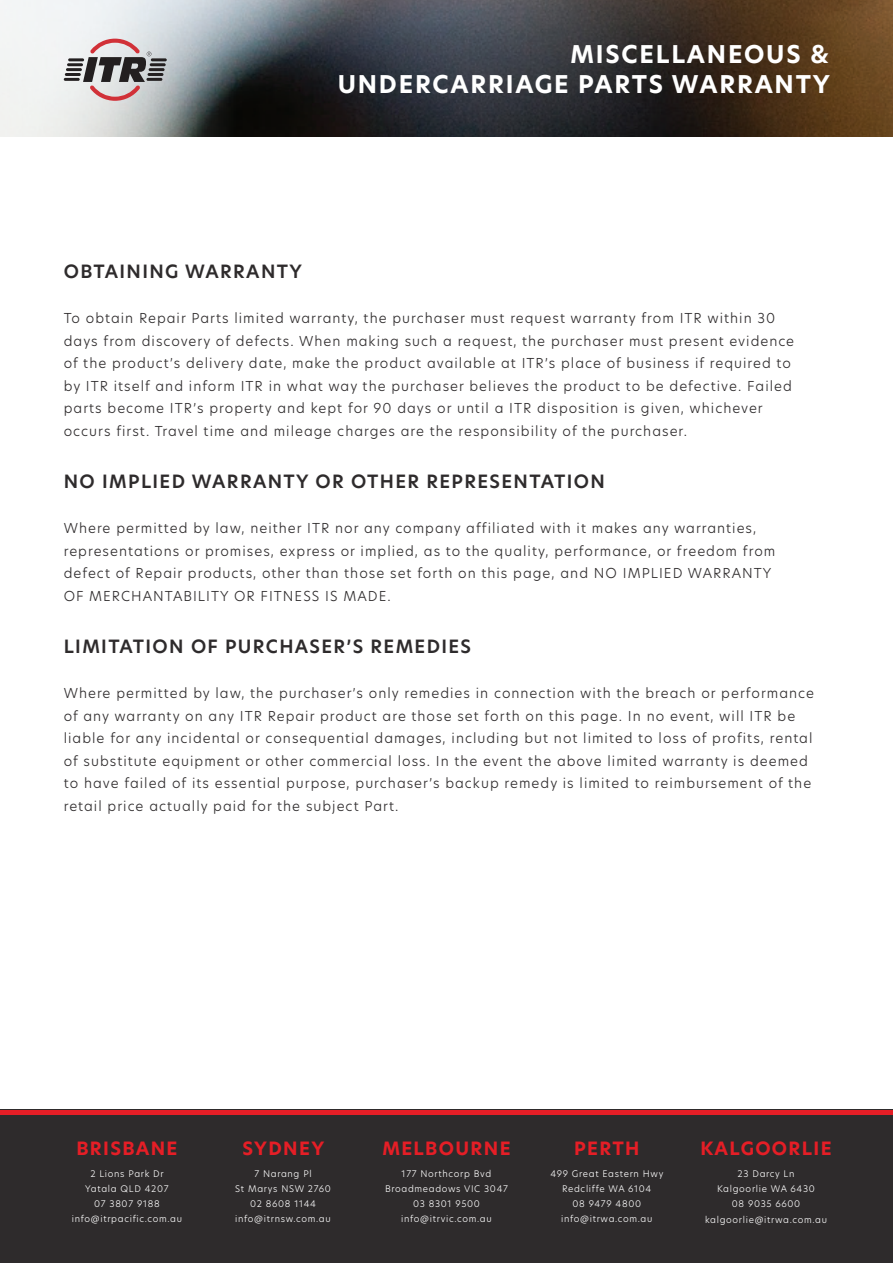
<style>
.page{position:relative;width:893px;height:1263px;background:#fff}
.page>*{position:absolute;margin:0;border:0;box-sizing:border-box;transform-origin:0 0}
.t1{font:700 24px/30px "Hero New";letter-spacing:.075em;color:#fff;text-align:right}
.t2{font:600 18px "Hero New";letter-spacing:.075em;color:#2e2b2c}
.t3{font:700 18px "Hero New";letter-spacing:.075em;color:#e51e26}
.t4{font:300 13.5px/22.5px "Hero New";letter-spacing:.075em;color:#2e2b2c}
.t5{font:300 9px/15px "Hero New";letter-spacing:.075em;color:#fff;text-align:center}
</style>
<div class="page">
<img style="left:0;top:0;width:893px;height:136px">
<svg style="left:64px;top:39px;width:103px;height:62px;background:#b1a7a9"></svg>
<div style="left:0;top:1110px;width:893px;height:153px;background:#2e2b2c"></div>
<div style="left:0;top:1110px;width:893px;height:5px;background:#e51e26"></div>
<h1 class="t1" style="left:338px;top:39px;width:494px">MISCELLANEOUS &amp;<br>UNDERCARRIAGE PARTS WARRANTY</h1>
<h2 class="t2" style="left:64px;top:259px;width:240px">OBTAINING WARRANTY</h2>
<p class="t4" style="left:64px;top:307px;width:732px">To obtain Repair Parts limited warranty, the purchaser must request warranty from ITR within 30 days from discovery of defects. When making such a request, the purchaser must present evidence of the product’s delivery date, make the product available at ITR’s place of business if required to by ITR itself and inform ITR in what way the purchaser believes the product to be defective. Failed parts become ITR’s property and kept for 90 days or until a ITR disposition is given, whichever occurs first. Travel time and mileage charges are the responsibility of the purchaser.</p>
<h2 class="t2" style="left:64px;top:469px;width:542px">NO IMPLIED WARRANTY OR OTHER REPRESENTATION</h2>
<p class="t4" style="left:64px;top:517px;width:713px">Where permitted by law, neither ITR nor any company affiliated with it makes any warranties, representations or promises, express or implied, as to the quality, performance, or freedom from defect of Repair products, other than those set forth on this page, and NO IMPLIED WARRANTY OF MERCHANTABILITY OR FITNESS IS MADE.</p>
<h2 class="t2" style="left:64px;top:634px;width:409px">LIMITATION OF PURCHASER’S REMEDIES</h2>
<p class="t4" style="left:64px;top:682px;width:752px">Where permitted by law, the purchaser’s only remedies in connection with the breach or performance of any warranty on any ITR Repair product are those set forth on this page. In no event, will ITR be liable for any incidental or consequential damages, including but not limited to loss of profits, rental of substitute equipment or other commercial loss. In the event the above limited warranty is deemed to have failed of its essential purpose, purchaser’s backup remedy is limited to reimbursement of the retail price actually paid for the subject Part.</p>
<h2 class="t3" style="left:76px;top:1136px;width:103px">BRISBANE</h2>
<h2 class="t3" style="left:243px;top:1136px;width:83px">SYDNEY</h2>
<h2 class="t3" style="left:382px;top:1136px;width:130px">MELBOURNE</h2>
<h2 class="t3" style="left:574px;top:1136px;width:67px">PERTH</h2>
<h2 class="t3" style="left:700px;top:1136px;width:133px">KALGOORLIE</h2>
<p class="t5" style="left:72px;top:1166px;width:112px">2 Lions Park Dr<br>Yatala QLD 4207<br>07 3807 9188 info@itrpacific.com.au</p>
<p class="t5" style="left:385px;top:1166px;width:124px">177 Northcorp Bvd<br>Broadmeadows VIC 3047<br>03 8301 9500 info@itrvic.com.au</p>
<p class="t5" style="left:235px;top:1166px;width:97px">7 Narang Pl<br>St Marys NSW 2760<br>02 8608 1144 info@itrnsw.com.au</p>
<p class="t5" style="left:550px;top:1166px;width:115px">499 Great Eastern Hwy<br>Redcliffe WA 6104<br>08 9479 4800 info@itrwa.com.au</p>
<p class="t5" style="left:705px;top:1166px;width:123px">23 Darcy Ln<br>Kalgoorlie WA 6430<br>08 9035 6600 kalgoorlie@itrwa.com.au</p>
</div>
